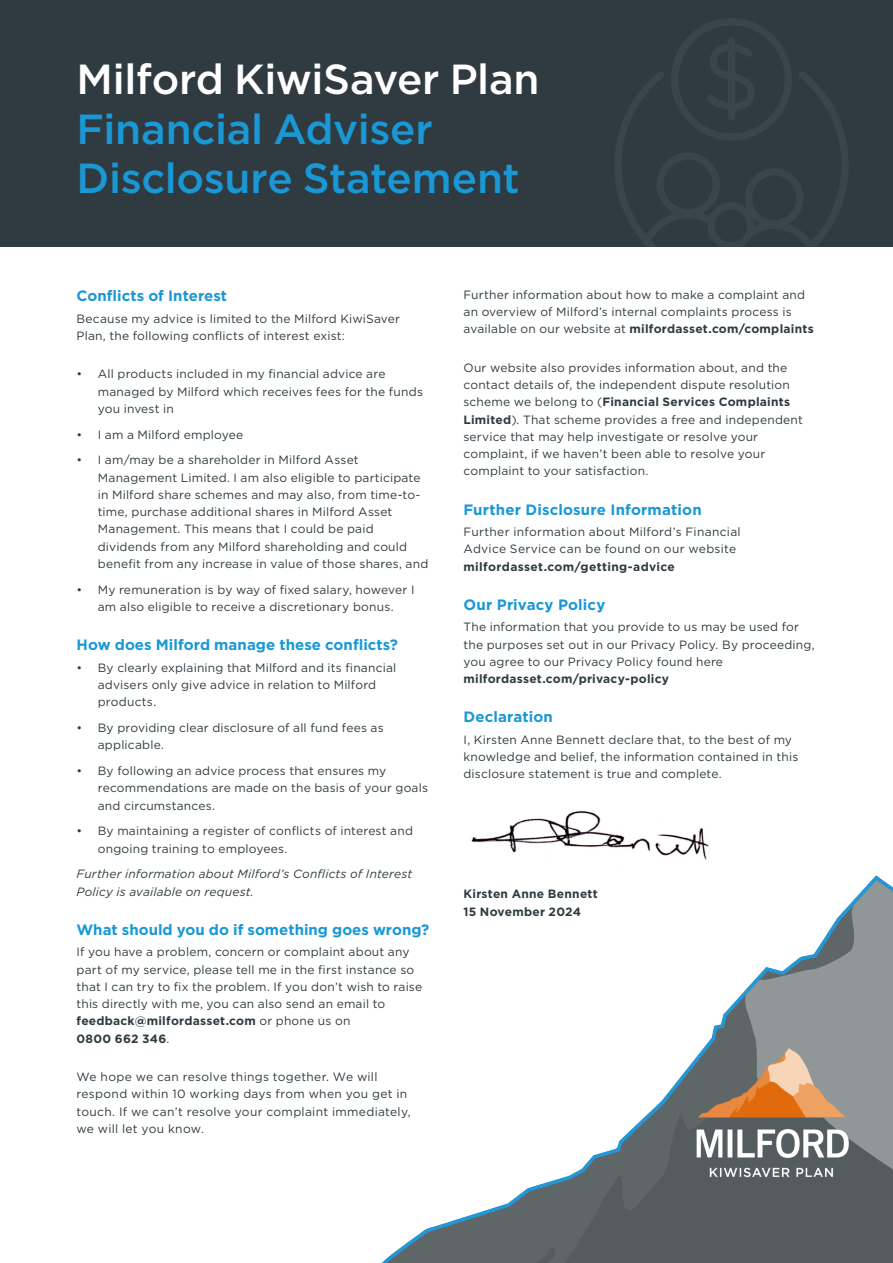
<style>
.page{position:relative;width:893px;height:1263px;background:#fff}
.page>*{position:absolute;margin:0;border:0;box-sizing:border-box;transform-origin:0 0}
.t1{font:500 42px/49.5px "Gotham";letter-spacing:-.01em;color:#1a98d6}
.t2{font:700 15px "Gotham";letter-spacing:.005em;color:#1a98d6}
.t3{font:12px/17.2px "Gotham";letter-spacing:.015em;color:#2f3b41}
.t4{font:italic 12px/17.2px "Gotham";letter-spacing:.01em;color:#2f3b41}
.t5{font:700 12px/17.2px "Gotham";letter-spacing:.02em;color:#2f3b41}
.s1{color:#fff}
.s2{font-weight:700}
</style>
<div class="page">
<img style="left:382px;top:875px;width:511px;height:388px">
<div style="left:0;top:0;width:893px;height:247px;background:#2f3b41"></div>
<img style="left:471px;top:811px;width:238px;height:49px">
<p class="t1" style="left:77px;top:54px;width:465px"><span class="s1">Milford KiwiSaver Plan<br></span>Financial Adviser<br>Disclosure Statement</p>
<p class="t2" style="left:77px;top:286px;width:152px">Conflicts of Interest</p>
<p class="t3" style="left:77px;top:310px;width:325px">Because my advice is limited to the Milford KiwiSaver<br>Plan, the following conflicts of interest exist:</p>
<p class="t3" style="left:98px;top:365px;width:327px;text-indent:-21px">• All products included in my financial advice are managed by Milford which receives fees for the funds you invest in</p>
<p class="t3" style="left:77px;top:426px;width:168px">• I am a Milford employee</p>
<p class="t3" style="left:98px;top:451px;width:332px;text-indent:-21px">• I am/may be a shareholder in Milford Asset Management Limited. I am also eligible to participate in Milford share schemes and may also, from time-to&shy;time, purchase additional shares in Milford Asset Management. This means that I could be paid dividends from any Milford shareholding and could benefit from any increase in value of those shares, and</p>
<p class="t3" style="left:77px;top:581px;width:339px;text-align:center">• My remuneration is by way of fixed salary, however I am also eligible to receive a discretionary bonus.</p>
<p class="t2" style="left:77px;top:635px;width:323px">How does Milford manage these conflicts?</p>
<p class="t3" style="left:98px;top:659px;width:300px;text-indent:-21px">• By clearly explaining that Milford and its financial advisers only give advice in relation to Milford products.</p>
<p class="t3" style="left:98px;top:719px;width:287px;text-indent:-21px">• By providing clear disclosure of all fund fees as applicable.</p>
<p class="t3" style="left:98px;top:762px;width:332px;text-indent:-21px">• By following an advice process that ensures my recommendations are made on the basis of your goals and circumstances.</p>
<p class="t3" style="left:98px;top:822px;width:317px;text-indent:-21px">• By maintaining a register of conflicts of interest and ongoing training to employees.</p>
<p class="t4" style="left:77px;top:865px;width:337px">Further information about Milford’s Conflicts of Interest<br>Policy is available on request.</p>
<p class="t2" style="left:77px;top:919px;width:354px">What should you do if something goes wrong?</p>
<p class="t3" style="left:77px;top:943px;width:347px">If you have a problem, concern or complaint about any part of my service, please tell me in the first instance so that I can try to fix the problem. If you don’t wish to raise this directly with me, you can also send an email to <span class="s2">feedback@milfordasset.com</span> or phone us on<br><span class="s2">0800 662 346</span>.</p>
<p class="t3" style="left:77px;top:1068px;width:336px">We hope we can resolve things together. We will respond within 10 working days from when you get in touch. If we can’t resolve your complaint immediately, we will let you know.</p>
<p class="t3" style="left:463px;top:286px;width:352px">Further information about how to make a complaint and an overview of Milford’s internal complaints process is available on our website at <span class="s2">milfordasset.com/complaints</span></p>
<p class="t3" style="left:463px;top:359px;width:341px">Our website also provides information about, and the contact details of, the independent dispute resolution scheme we belong to (<span class="s2">Financial Services Complaints Limited</span>). That scheme provides a free and independent service that may help investigate or resolve your complaint, if we haven’t been able to resolve your complaint to your satisfaction.</p>
<p class="t2" style="left:463px;top:499px;width:240px">Further Disclosure Information</p>
<p class="t3" style="left:463px;top:523px;width:279px">Further information about Milford’s Financial<br>Advice Service can be found on our website <span class="s2">milfordasset.com/getting-advice</span></p>
<p class="t2" style="left:463px;top:595px;width:143px">Our Privacy Policy</p>
<p class="t3" style="left:463px;top:618px;width:353px">The information that you provide to us may be used for the purposes set out in our Privacy Policy. By proceeding, you agree to our Privacy Policy found here <span class="s2">milfordasset.com/privacy-policy</span></p>
<p class="t2" style="left:463px;top:707px;width:91px">Declaration</p>
<p class="t3" style="left:463px;top:731px;width:336px">I, Kirsten Anne Bennett declare that, to the best of my knowledge and belief, the information contained in this disclosure statement is true and complete.</p>
<p class="t5" style="left:463px;top:885px;width:136px">Kirsten Anne Bennett<br>15 November 2024</p>
</div>
